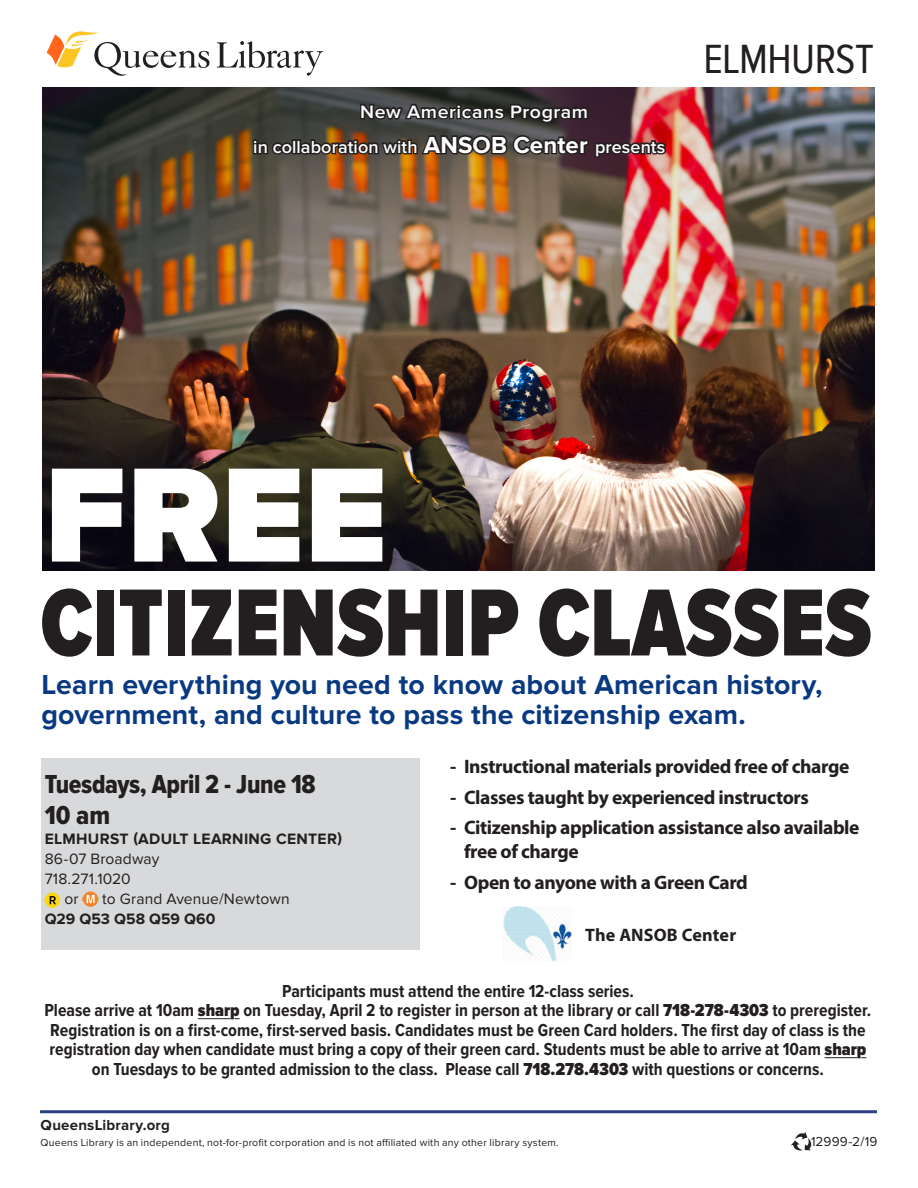
<style>
.page{position:relative;width:918px;height:1188px;background:#fff}
.page>*{position:absolute;margin:0;border:0;box-sizing:border-box;transform-origin:0 0}
.Post_BODY{font:900 139.35px "Proxima Nova";color:#fff}
.Post_BODY-2{font:900 98.85px "Proxima Nova Cond";color:#231f20;scale:.91 1}
.category_name{font:42.3px "Proxima Nova Cond";letter-spacing:-.015em;color:#231f20}
._1BODY{font:700 28.5px/30px "Proxima Nova";letter-spacing:.005em;color:#083981}
.Dates{font:27px "Proxima Nova Cond Extrabld";letter-spacing:-.015em;color:#231f20}
.TOPICKS{font:700 19.5px/24px "Myriad Pro";letter-spacing:-.02em;color:#231f20}
.t1{font:600 18.6px "Proxima Nova";letter-spacing:.03em;color:#fff;scale:1.05 1}
.INFO{font:700 18px/19.5px "Proxima Nova Cond";color:#231f20;text-align:center}
.and_TOP_LINE{font:600 18px "Proxima Nova";letter-spacing:.005em;color:#fff}
._1BODY-2{font:700 18px "Myriad Pro";letter-spacing:.005em;color:#231f20}
.Branch_Info{font:15.6px/19.8px "Proxima Nova";letter-spacing:.005em;color:#231f20}
.Branch_Name{font:700 15.6px "Proxima Nova";letter-spacing:.02em;color:#231f20}
.Branch_Info-2{font:700 15.6px "Proxima Nova";letter-spacing:.005em;color:#231f20}
.Footer_-_URL{font:700 15px "Proxima Nova";letter-spacing:.015em;color:#231f20}
.Footer_-_Secondary_T{font:13.5px "Proxima Nova";letter-spacing:.01em;color:#231f20}
.Footer_-_Secondary_T-2{font:10.5px "Proxima Nova";letter-spacing:.02em;color:#231f20}
.s1{font-weight:700;font-size:24px}
.s2{font-weight:900}
</style>
<div class="page">
<svg style="left:217px;top:41px;width:106px;height:35px"></svg>
<svg style="left:47px;top:31px;width:163px;height:45px"></svg>
<img style="left:792px;top:1132px;width:19px;height:18px">
<hr style="left:40px;top:1110px;width:837px;height:3px;background:#2c4184">
<img style="left:43px;top:87px;width:831px;height:484px">
<svg style="left:359px;top:100px;width:231px;height:25px;background:#333031"></svg>
<img style="left:253px;top:133px;width:415px;height:28px">
<div style="left:42px;top:758px;width:378px;height:192px;background:#d8d9db"></div>
<svg style="left:45px;top:893px;width:15px;height:15px"></svg>
<svg style="left:50px;top:896px;width:6px;height:8px"></svg>
<svg style="left:83px;top:891px;width:15px;height:16px"></svg>
<svg style="left:87px;top:895px;width:8px;height:8px"></svg>
<img style="left:503px;top:906px;width:69px;height:56px">
<p class="t1" style="left:360px;top:101px;width:219px">New Americans Program</p>
<p class="and_TOP_LINE" style="left:253px;top:136px;width:414px">in collaboration with <span class="s1">ANSOB Center</span> presents</p>
<p class="category_name" style="left:704px;top:36px;width:172px">ELMHURST</p>
<p class="Post_BODY" style="left:44px;top:435px;width:344px">FREE</p>
<p class="Post_BODY-2" style="left:40px;top:567px;width:915px">CITIZENSHIP CLASSES</p>
<p class="_1BODY" style="left:41px;top:671px;width:783px">Learn everything you need to know about American history, government, and culture to pass the citizenship exam.</p>
<p class="Dates" style="left:45px;top:769px;width:273px">Tuesdays, April 2 - June 18</p>
<p class="Dates" style="left:45px;top:800px;width:67px">10 am</p>
<p class="Branch_Name" style="left:45px;top:830px;width:299px">ELMHURST (ADULT LEARNING CENTER)</p>
<p class="Branch_Info" style="left:45px;top:849px;width:116px">86-07 Broadway<br>718.271.1020</p>
<p class="Branch_Info" style="left:65px;top:889px;width:16px">or</p>
<p class="Branch_Info" style="left:102px;top:889px;width:189px">to Grand Avenue/Newtown</p>
<p class="Branch_Info-2" style="left:45px;top:909px;width:172px">Q29 Q53 Q58 Q59 Q60</p>
<p class="TOPICKS" style="left:450px;top:754px;width:401px">- Instructional materials provided free of charge</p>
<p class="TOPICKS" style="left:450px;top:784px;width:361px">- Classes taught by experienced instructors</p>
<p class="TOPICKS" style="left:464px;top:815px;width:397px;text-indent:-14px">- Citizenship application assistance also available free of charge</p>
<p class="TOPICKS" style="left:450px;top:870px;width:299px">- Open to anyone with a Green Card</p>
<p class="_1BODY-2" style="left:585px;top:923px;width:152px">The ANSOB Center</p>
<p class="INFO" style="left:282px;top:982px;width:353px">Participants must attend the entire 12-class series.</p>
<p class="INFO" style="left:45px;top:1002px;width:828px">Please arrive at 10am <span class="s2">sharp</span> on Tuesday, April 2 to register in person at the library or call <span class="s2">718-278-4303</span> to preregister.<br>Registration is on a first-come, first-served basis. Candidates must be Green Card holders. The first day of class is the registration day when candidate must bring a copy of their green card. Students must be able to arrive at 10am <span class="s2">sharp </span>on Tuesdays to be granted admission to the class. Please call <span class="s2">718.278.4303</span> with questions or concerns.</p>
<p class="Footer_-_URL" style="left:41px;top:1117px;width:131px">QueensLibrary.org</p>
<p class="Footer_-_Secondary_T-2" style="left:41px;top:1136px;width:520px">Queens Library is an independent, not-for-profit corporation and is not affiliated with any other library system.</p>
<p class="Footer_-_Secondary_T" style="left:811px;top:1133px;width:68px">12999-2/19</p>
</div>
